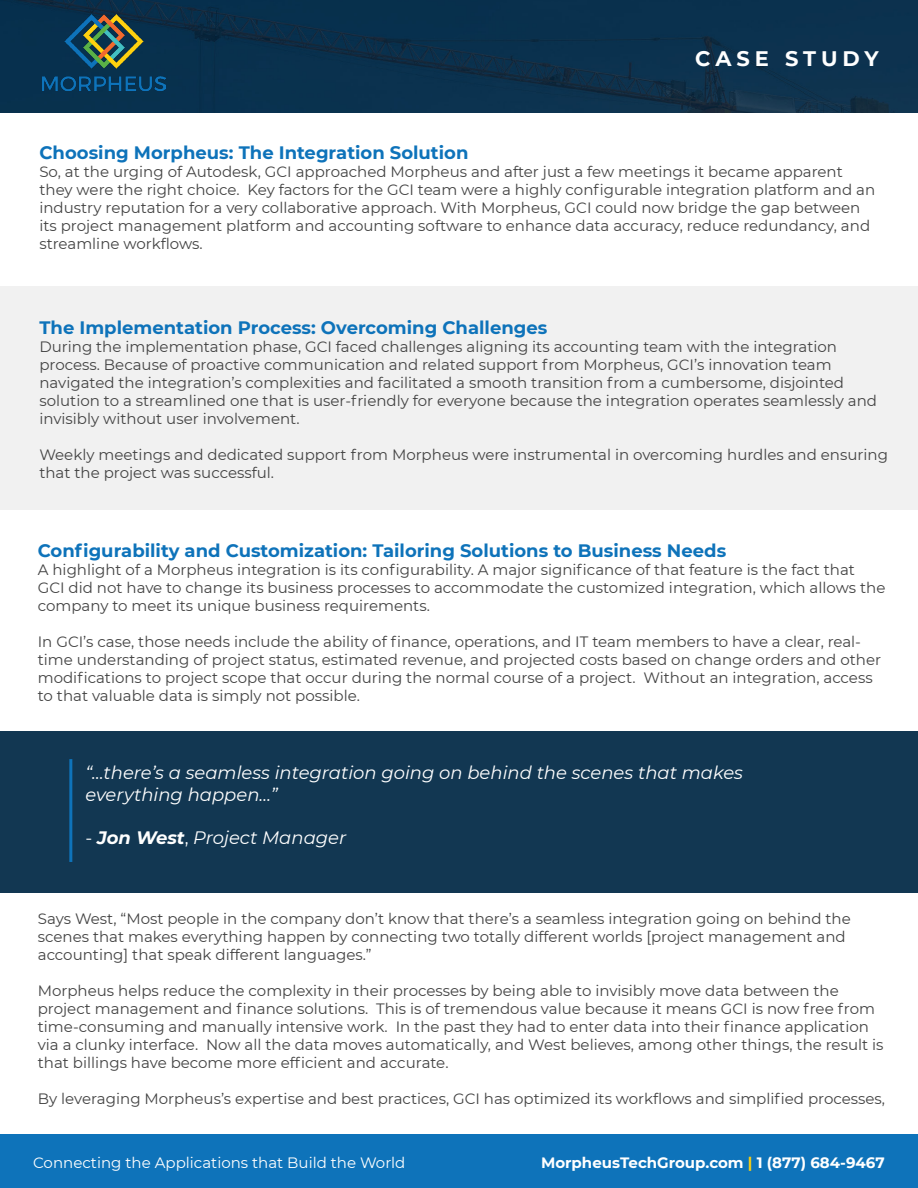
<style>
.page{position:relative;width:918px;height:1188px;background:#fff}
.page>*{position:absolute;margin:0;border:0;box-sizing:border-box;transform-origin:0 0}
.t1{font:700 21px "Montserrat";letter-spacing:.23em;color:#fff}
.t2{font:700 18px "Montserrat";color:#0e73ba}
.t3{font:italic 18px/21.6px "Montserrat";color:#fff}
.t4{font:15px/18px "Montserrat";color:#434343}
.t5{font:15px "Montserrat";color:#fff}
.t6{font:700 15px "Montserrat";color:#fff}
.s1{font-style:normal}
.s2{font-weight:700}
.s3{color:#ffd10f}
</style>
<div class="page">
<div style="left:0;top:287px;width:918px;height:223px;background:#f1f1f1"></div>
<div style="left:0;top:732px;width:918px;height:161px;background:#123752"></div>
<div style="left:0;top:1134px;width:918px;height:54px;background:#0e73ba"></div>
<img style="left:0;top:0;width:918px;height:112px">
<img style="left:43px;top:14px;width:122px;height:78px">
<hr style="left:69px;top:759px;width:3px;height:103px;background:#0e73ba">
<p class="t1" style="left:695px;top:44px;width:185px">CASE STUDY</p>
<p class="t2" style="left:39px;top:140px;width:431px">Choosing Morpheus: The Integration Solution</p>
<p class="t4" style="left:39px;top:162px;width:837px">So, at the urging of Autodesk, GCI approached Morpheus and after just a few meetings it became apparent they were the right choice. Key factors for the GCI team were a highly configurable integration platform and an industry reputation for a very collaborative approach. With Morpheus, GCI could now bridge the gap between its project management platform and accounting software to enhance data accuracy, reduce redundancy, and streamline workflows.</p>
<p class="t2" style="left:39px;top:314px;width:510px">The Implementation Process: Overcoming Challenges</p>
<p class="t4" style="left:39px;top:337px;width:839px">During the implementation phase, GCI faced challenges aligning its accounting team with the integration process. Because of proactive communication and related support from Morpheus, GCI’s innovation team navigated the integration’s complexities and facilitated a smooth transition from a cumbersome, disjointed solution to a streamlined one that is user-friendly for everyone because the integration operates seamlessly and invisibly without user involvement.</p>
<p class="t4" style="left:39px;top:445px;width:850px">Weekly meetings and dedicated support from Morpheus were instrumental in overcoming hurdles and ensuring that the project was successful.</p>
<p class="t2" style="left:38px;top:537px;width:690px">Configurability and Customization: Tailoring Solutions to Business Needs</p>
<p class="t4" style="left:38px;top:560px;width:849px">A highlight of a Morpheus integration is its configurability. A major significance of that feature is the fact that<br>GCI did not have to change its business processes to accommodate the customized integration, which allows the company to meet its unique business requirements.</p>
<p class="t4" style="left:38px;top:632px;width:845px">In GCI’s case, those needs include the ability of finance, operations, and IT team members to have a clear, real&shy;time understanding of project status, estimated revenue, and projected costs based on change orders and other modifications to project scope that occur during the normal course of a project. Without an integration, access to that valuable data is simply not possible.</p>
<p class="t3" style="left:85px;top:761px;width:659px">“…there’s a seamless integration going on behind the scenes that makes everything happen…”</p>
<p class="t3" style="left:85px;top:826px;width:262px"><span class="s1">-</span> <span class="s2">Jon West</span><span class="s1">,</span> Project Manager</p>
<p class="t4" style="left:38px;top:909px;width:814px">Says West, “Most people in the company don’t know that there’s a seamless integration going on behind the scenes that makes everything happen by connecting two totally different worlds [project management and accounting] that speak different languages.”</p>
<p class="t4" style="left:38px;top:981px;width:847px">Morpheus helps reduce the complexity in their processes by being able to invisibly move data between the project management and finance solutions. This is of tremendous value because it means GCI is now free from time-consuming and manually intensive work. In the past they had to enter data into their finance application via a clunky interface. Now all the data moves automatically, and West believes, among other things, the result is that billings have become more efficient and accurate.</p>
<p class="t4" style="left:38px;top:1089px;width:849px">By leveraging Morpheus’s expertise and best practices, GCI has optimized its workflows and simplified processes,</p>
<p class="t5" style="left:33px;top:1153px;width:374px">Connecting the Applications that Build the World</p>
<p class="t6" style="left:541px;top:1152px;width:345px">MorpheusTechGroup.com <span class="s3">|</span> 1 (877) 684-9467</p>
</div>
